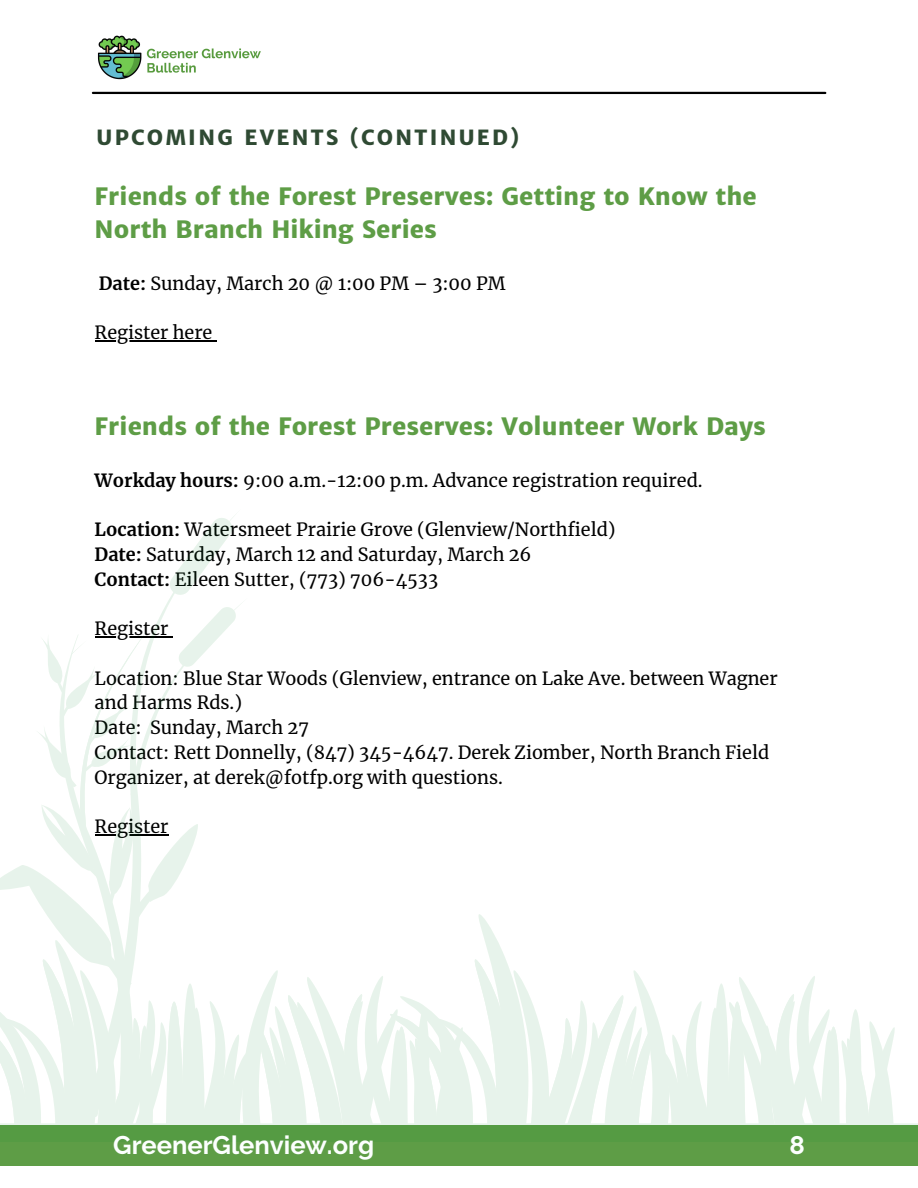
<style>
.page{position:relative;width:918px;height:1188px;background:#fff}
.page>*{position:absolute;margin:0;border:0;box-sizing:border-box;transform-origin:0 0}
.t1{font:700 25.5px "Raleway";color:#fcfffe}
.t2{font:800 24px/32.7px "Merriweather Sans";color:#5e9d46}
.t3{font:800 21px "Merriweather Sans";letter-spacing:.11em;color:#2f4a33}
.t4{font:18px/24.8px "Merriweather";color:#000}
.s1{font-weight:700}
</style>
<div class="page">
<img style="left:93px;top:35px;width:191px;height:57px">
<hr style="left:93px;top:92px;width:732px;height:2px;background:#000">
<div style="left:0;top:1125px;width:918px;height:41px;background:#5e9d46"></div>
<hr style="left:95px;top:340px;width:117px;height:1px;background:#000">
<div style="left:0;top:1123px;width:918px;height:19px;background:#559b43"></div>
<svg style="left:0;top:516px;width:895px;height:609px"></svg>
<p class="t3" style="left:97px;top:124px;width:424px">UPCOMING EVENTS (CONTINUED)</p>
<p class="t2" style="left:95px;top:180px;width:664px">Friends of the Forest Preserves: Getting to Know the<br>North Branch Hiking Series</p>
<p class="t4" style="left:99px;top:271px;width:408px"><span class="s1">Date:</span> Sunday, March 20 @ 1:00 PM – 3:00 PM</p>
<p class="t4" style="left:95px;top:320px;width:119px">Register here</p>
<p class="t2" style="left:95px;top:410px;width:673px">Friends of the Forest Preserves: Volunteer Work Days</p>
<p class="t4" style="left:95px;top:468px;width:609px"><span class="s1">Workday hours:</span> 9:00 a.m.-12:00 p.m. Advance registration required.</p>
<p class="t4" style="left:95px;top:517px;width:522px"><span class="s1">Location:</span> Watersmeet Prairie Grove (Glenview/Northfield)</p>
<p class="t4" style="left:95px;top:542px;width:438px"><span class="s1">Date:</span> Saturday, March 12 and Saturday, March 26</p>
<p class="t4" style="left:95px;top:567px;width:345px"><span class="s1">Contact:</span> Eileen Sutter, (773) 706-4533</p>
<p class="t4" style="left:95px;top:616px;width:75px">Register</p>
<p class="t4" style="left:95px;top:666px;width:685px">Location: Blue Star Woods (Glenview, entrance on Lake Ave. between Wagner and Harms Rds.)</p>
<p class="t4" style="left:95px;top:715px;width:216px">Date: Sunday, March 27</p>
<p class="t4" style="left:95px;top:740px;width:676px">Contact: Rett Donnelly, (847) 345-4647. Derek Ziomber, North Branch Field<br>Organizer, at derek@fotfp.org with questions.</p>
<p class="t4" style="left:95px;top:814px;width:75px">Register</p>
<p class="t1" style="left:113px;top:1130px;width:262px">GreenerGlenview.org</p>
<p class="t1" style="left:789px;top:1130px;width:17px">8</p>
</div>
